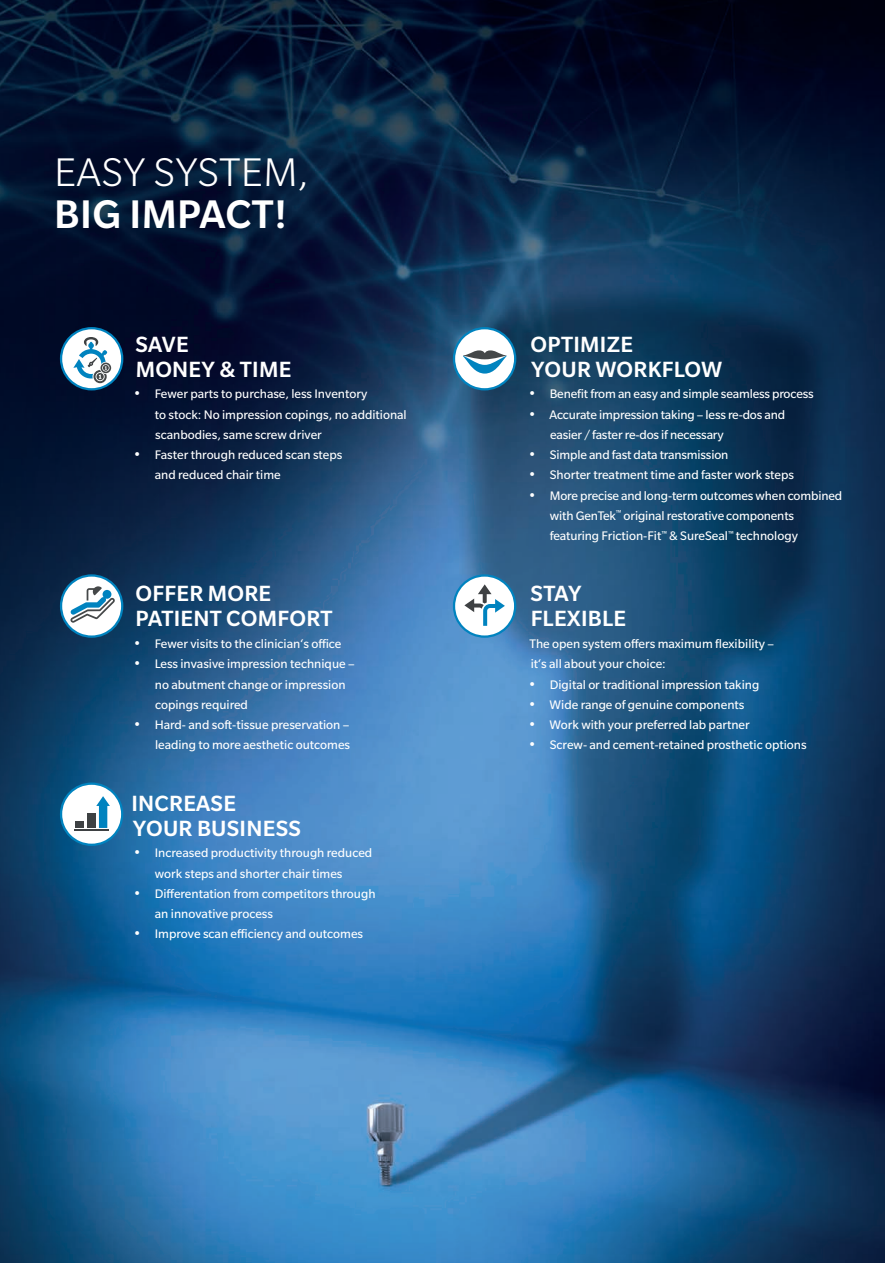
<style>
.page{position:relative;width:885px;height:1263px;background:#fff}
.page>*{position:absolute;margin:0;border:0;box-sizing:border-box;transform-origin:0 0}
.t1{font:300 43.5px "Slate Pro";letter-spacing:.01em;color:#fff}
.t2{font:500 43.5px "Slate Pro";letter-spacing:.01em;color:#fff}
.t3{font:500 24px/25.5px "Slate Pro";letter-spacing:.01em;color:#fff}
.t4{font:13.5px/20.2px "Slate Pro";color:#fff}
.s1{font-size:15.75px}
</style>
<div class="page">
<img style="left:0;top:0;width:884px;height:1263px">
<svg style="left:60px;top:327px;width:63px;height:63px"></svg>
<svg style="left:453px;top:574px;width:63px;height:64px"></svg>
<svg style="left:60px;top:574px;width:63px;height:64px"></svg>
<svg style="left:453px;top:327px;width:63px;height:63px"></svg>
<svg style="left:60px;top:782px;width:63px;height:64px"></svg>
<h1 class="t1" style="left:54px;top:149px;width:256px">EASY SYSTEM,</h1>
<h1 class="t2" style="left:54px;top:191px;width:234px">BIG IMPACT!</h1>
<h2 class="t3" style="left:135px;top:331px;width:157px">SAVE<br>MONEY &amp; TIME</h2>
<p class="t4" style="left:155px;top:384px;width:253px;text-indent:-22px"><span class="s1">•</span> Fewer parts to purchase, less Inventory<br>to stock: No impression copings, no additional scanbodies, same screw driver</p>
<p class="t4" style="left:155px;top:445px;width:189px;text-indent:-22px"><span class="s1">•</span> Faster through reduced scan steps and reduced chair time</p>
<h2 class="t3" style="left:135px;top:580px;width:198px">OFFER MORE<br>PATIENT COMFORT</h2>
<p class="t4" style="left:133px;top:634px;width:210px"><span class="s1">•</span> Fewer visits to the clinician‘s office</p>
<p class="t4" style="left:155px;top:654px;width:201px;text-indent:-22px"><span class="s1">•</span> Less invasive impression technique – no abutment change or impression copings required</p>
<p class="t4" style="left:133px;top:715px;width:218px;text-align:right"><span class="s1">•</span> Hard- and soft-tissue preservation – leading to more aesthetic outcomes</p>
<h2 class="t3" style="left:131px;top:790px;width:171px">INCREASE<br>YOUR BUSINESS</h2>
<p class="t4" style="left:133px;top:843px;width:241px;text-align:center"><span class="s1">•</span> Increased productivity through reduced work steps and shorter chair times</p>
<p class="t4" style="left:155px;top:883px;width:222px;text-indent:-22px"><span class="s1">•</span> Differentation from competitors through an innovative process</p>
<p class="t4" style="left:133px;top:924px;width:231px"><span class="s1">•</span> Improve scan efficiency and outcomes</p>
<h2 class="t3" style="left:530px;top:331px;width:193px">OPTIMIZE<br>YOUR WORKFLOW</h2>
<p class="t4" style="left:528px;top:384px;width:287px"><span class="s1">•</span> Benefit from an easy and simple seamless process</p>
<p class="t4" style="left:550px;top:404px;width:236px;text-indent:-22px"><span class="s1">•</span> Accurate impression taking – less re-dos and easier/faster re-dos if necessary</p>
<p class="t4" style="left:528px;top:445px;width:202px"><span class="s1">•</span> Simple and fast data transmission</p>
<p class="t4" style="left:528px;top:465px;width:267px"><span class="s1">•</span> Shorter treatment time and faster work steps</p>
<p class="t4" style="left:549px;top:485px;width:294px;text-indent:-22px"><span class="s1">•</span> More precise and long-term outcomes when combined with GenTek<sup>™</sup> original restorative components featuring Friction-Fit<sup>™</sup> &amp; SureSeal<sup>™</sup> technology</p>
<h2 class="t3" style="left:530px;top:580px;width:97px">STAY<br>FLEXIBLE</h2>
<p class="t4" style="left:529px;top:634px;width:246px">The open system offers maximum flexibility – it‘s all about your choice:</p>
<p class="t4" style="left:528px;top:674px;width:233px"><span class="s1">•</span> Digital or traditional impression taking</p>
<p class="t4" style="left:528px;top:694px;width:218px"><span class="s1">•</span> Wide range of genuine components</p>
<p class="t4" style="left:528px;top:715px;width:223px"><span class="s1">•</span> Work with your preferred lab partner</p>
<p class="t4" style="left:528px;top:735px;width:280px"><span class="s1">•</span> Screw- and cement-retained prosthetic options</p>
</div>
